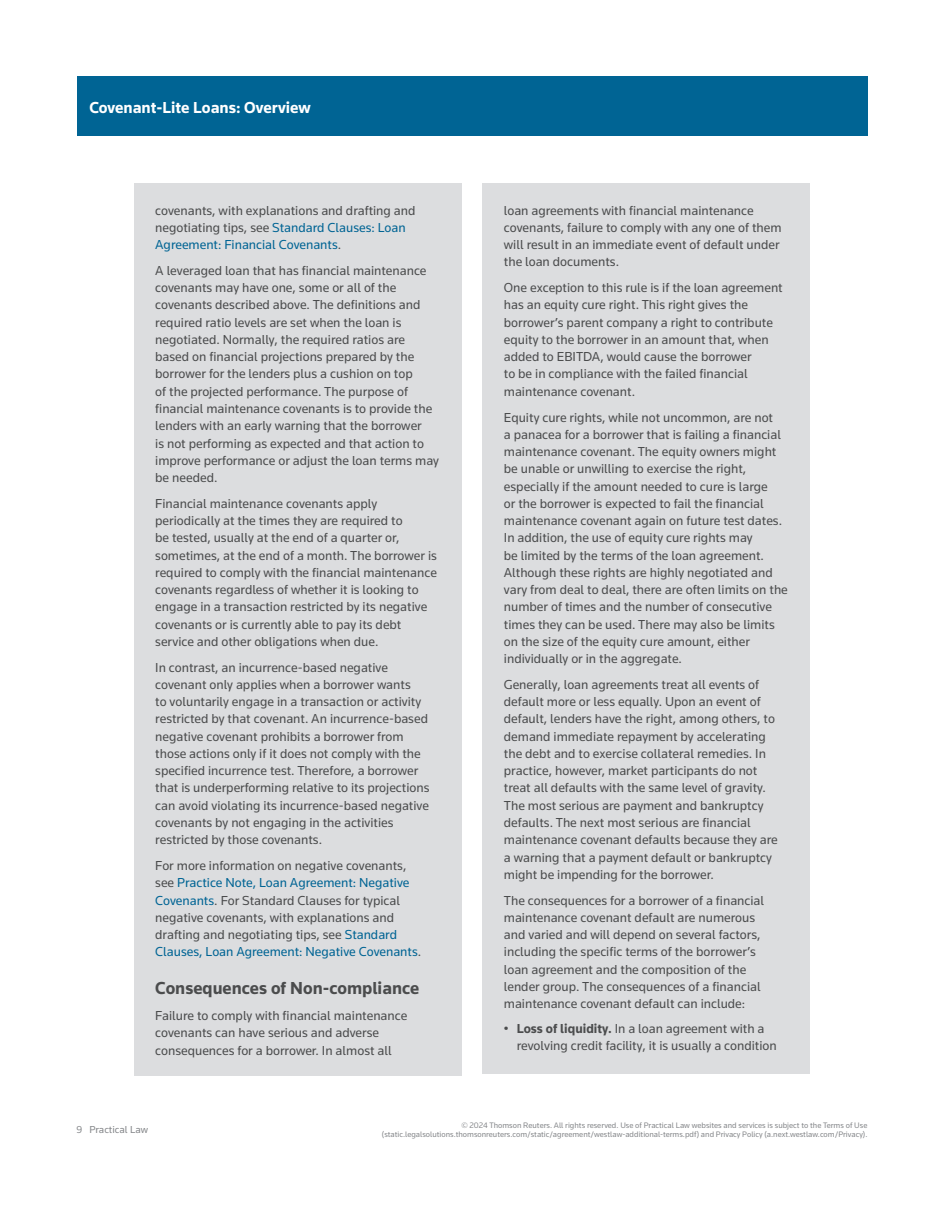
<style>
.page{position:relative;width:944px;height:1214px;background:#fff}
.page>*{position:absolute;margin:0;border:0;box-sizing:border-box;transform-origin:0 0}
.t1{font:700 18px "Knowledge";color:#4b4c4d}
.t2{font:700 16.5px "Knowledge";color:#fff}
.t3{font:13.5px/17.2px "Knowledge";color:#4b4c4d}
.t4{font:10.5px "Knowledge";color:#86888b}
.t5{font:8.25px/9.8px "Knowledge";color:#86888b;text-align:right}
.s1{color:#006494}
.s2{font-weight:700}
</style>
<div class="page">
<div style="left:77px;top:77px;width:790px;height:59px;background:#006494"></div>
<div style="left:134px;top:183px;width:327px;height:892px;background:#dcdddf"></div>
<div style="left:482px;top:183px;width:328px;height:890px;background:#dcdddf"></div>
<p class="t2" style="left:89px;top:97px;width:223px">Covenant-Lite Loans: Overview</p>
<p class="t3" style="left:155px;top:201px;width:262px">covenants, with explanations and drafting and negotiating tips, see <span class="s1">Standard Clauses: Loan<br>Agreement: Financial Covenants</span>.</p>
<p class="t3" style="left:155px;top:261px;width:285px">A leveraged loan that has financial maintenance covenants may have one, some or all of the covenants described above. The definitions and required ratio levels are set when the loan is negotiated. Normally, the required ratios are based on financial projections prepared by the borrower for the lenders plus a cushion on top<br>of the projected performance. The purpose of financial maintenance covenants is to provide the lenders with an early warning that the borrower<br>is not performing as expected and that action to improve performance or adjust the loan terms may be needed.</p>
<p class="t3" style="left:155px;top:494px;width:283px">Financial maintenance covenants apply periodically at the times they are required to<br>be tested, usually at the end of a quarter or, sometimes, at the end of a month. The borrower is required to comply with the financial maintenance covenants regardless of whether it is looking to engage in a transaction restricted by its negative covenants or is currently able to pay its debt service and other obligations when due.</p>
<p class="t3" style="left:155px;top:658px;width:276px">In contrast, an incurrence-based negative covenant only applies when a borrower wants<br>to voluntarily engage in a transaction or activity restricted by that covenant. An incurrence-based negative covenant prohibits a borrower from those actions only if it does not comply with the specified incurrence test. Therefore, a borrower that is underperforming relative to its projections can avoid violating its incurrence-based negative covenants by not engaging in the activities restricted by those covenants.</p>
<p class="t3" style="left:155px;top:856px;width:267px">For more information on negative covenants, see <span class="s1">Practice Note, Loan Agreement: Negative Covenants</span>. For Standard Clauses for typical negative covenants, with explanations and drafting and negotiating tips, see <span class="s1">Standard Clauses, Loan Agreement: Negative Covenants</span>.</p>
<h1 class="t1" style="left:155px;top:977px;width:265px">Consequences of Non-compliance</h1>
<p class="t3" style="left:155px;top:1006px;width:253px">Failure to comply with financial maintenance covenants can have serious and adverse consequences for a borrower. In almost all</p>
<p class="t3" style="left:504px;top:201px;width:279px">loan agreements with financial maintenance covenants, failure to comply with any one of them will result in an immediate event of default under the loan documents.</p>
<p class="t3" style="left:504px;top:279px;width:280px">One exception to this rule is if the loan agreement has an equity cure right. This right gives the borrower’s parent company a right to contribute equity to the borrower in an amount that, when added to EBITDA, would cause the borrower<br>to be in compliance with the failed financial maintenance covenant.</p>
<p class="t3" style="left:504px;top:408px;width:285px">Equity cure rights, while not uncommon, are not<br>a panacea for a borrower that is failing a financial maintenance covenant. The equity owners might be unable or unwilling to exercise the right, especially if the amount needed to cure is large<br>or the borrower is expected to fail the financial maintenance covenant again on future test dates.<br>In addition, the use of equity cure rights may<br>be limited by the terms of the loan agreement.<br>Although these rights are highly negotiated and vary from deal to deal, there are often limits on the number of times and the number of consecutive times they can be used. There may also be limits on the size of the equity cure amount, either individually or in the aggregate.</p>
<p class="t3" style="left:504px;top:675px;width:275px">Generally, loan agreements treat all events of default more or less equally. Upon an event of default, lenders have the right, among others, to demand immediate repayment by accelerating the debt and to exercise collateral remedies. In practice, however, market participants do not treat all defaults with the same level of gravity.<br>The most serious are payment and bankruptcy defaults. The next most serious are financial maintenance covenant defaults because they are a warning that a payment default or bankruptcy might be impending for the borrower.</p>
<p class="t3" style="left:504px;top:891px;width:262px">The consequences for a borrower of a financial maintenance covenant default are numerous and varied and will depend on several factors, including the specific terms of the borrower’s loan agreement and the composition of the lender group. The consequences of a financial maintenance covenant default can include:</p>
<p class="t3" style="left:516px;top:1020px;width:262px;line-height:16.5px;text-indent:-13px">• <span class="s2">Loss of liquidity.</span> In a loan agreement with a revolving credit facility, it is usually a condition</p>
<p class="t4" style="left:77px;top:1123px;width:73px">9 Practical Law</p>
<p class="t5" style="left:382px;top:1119px;width:487px">© 2024 Thomson Reuters. All rights reserved. Use of Practical Law websites and services is subject to the Terms of Use (static.legalsolutions.thomsonreuters.com/static/agreement/westlaw-additional-terms.pdf) and Privacy Policy (a.next.westlaw.com/Privacy).</p>
</div>
